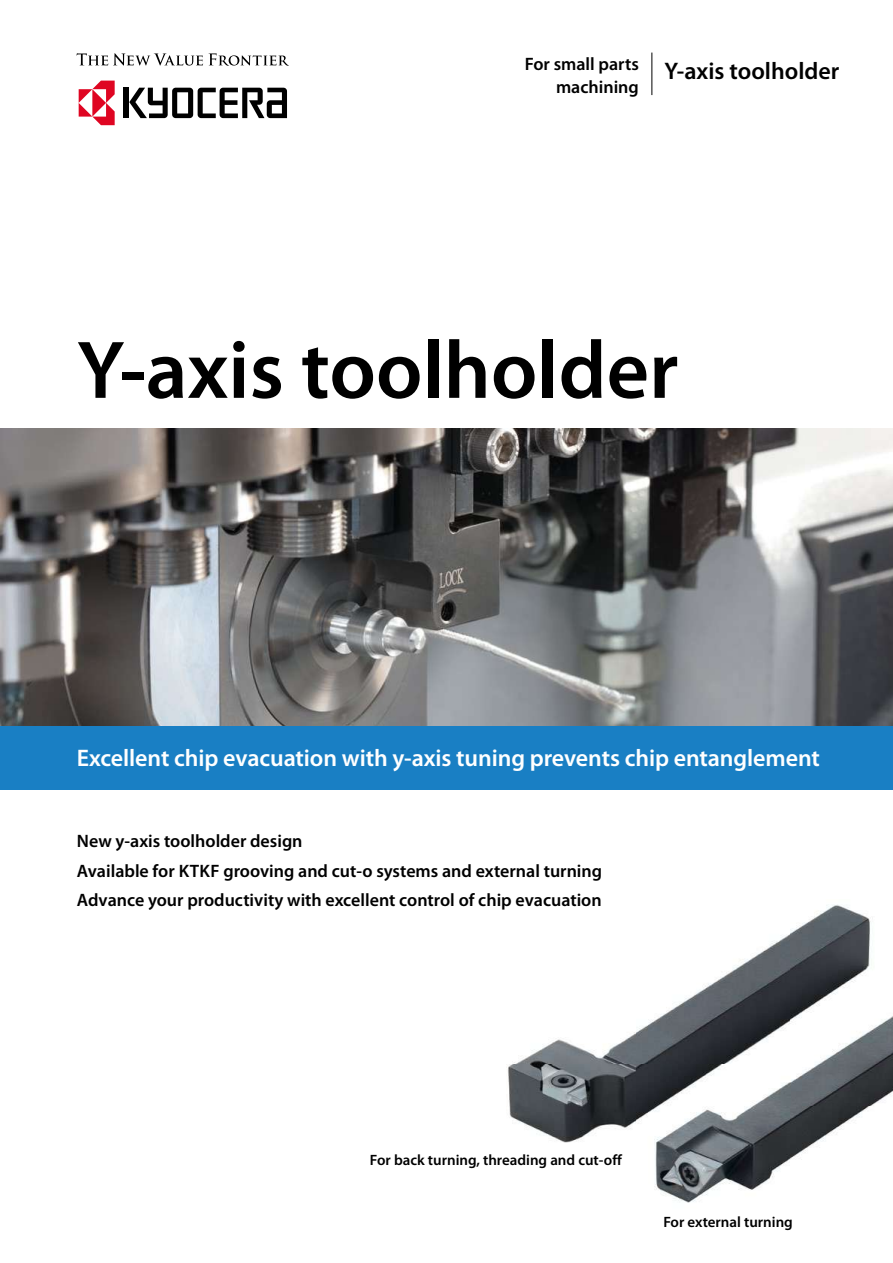
<style>
.page{position:relative;width:893px;height:1263px;background:#fff}
.page>*{position:absolute;margin:0;border:0;box-sizing:border-box;transform-origin:0 0}
.t1{font:600 82.5px "Myriad Pro";color:#000}
.t2{font:600 24px "Myriad Pro";letter-spacing:-.005em;color:#fff}
.t3{font:600 24px "Myriad Pro";color:#000}
.t4{font:600 18px/29.5px "Myriad Pro";color:#000;text-align:right}
.t5{font:600 15px "Myriad Pro";color:#000}
</style>
<div class="page">
<hr style="left:652px;top:53px;width:1px;height:42px;background:#000">
<svg style="left:77px;top:53px;width:126px;height:13px"></svg>
<svg style="left:209px;top:53px;width:80px;height:13px"></svg>
<div style="left:124px;top:88px;width:5px;height:30px;background:#000"></div>
<svg style="left:129px;top:88px;width:158px;height:30px"></svg>
<svg style="left:79px;top:81px;width:36px;height:44px"></svg>
<img style="left:1px;top:428px;width:892px;height:298px">
<div style="left:0;top:726px;width:893px;height:63px;background:#197fc4"></div>
<img style="left:508px;top:904px;width:385px;height:299px">
<p class="t4" style="left:525px;top:53px;width:116px;line-height:22.4px">For small parts machining</p>
<h2 class="t3" style="left:664px;top:58px;width:176px">Y-axis toolholder</h2>
<h1 class="t1" style="left:77px;top:324px;width:603px">Y-axis toolholder</h1>
<h2 class="t2" style="left:77px;top:744px;width:744px">Excellent chip evacuation with y-axis tuning prevents chip entanglement</h2>
<p class="t4" style="left:77px;top:826px;width:527px;text-align:left">New y-axis toolholder design<br>Available for KTKF grooving and cut-o systems and external turning<br>Advance your productivity with excellent control of chip evacuation</p>
<p class="t5" style="left:370px;top:1151px;width:253px">For back turning, threading and cut-off</p>
<p class="t5" style="left:663px;top:1214px;width:131px">For external turning</p>
</div>
